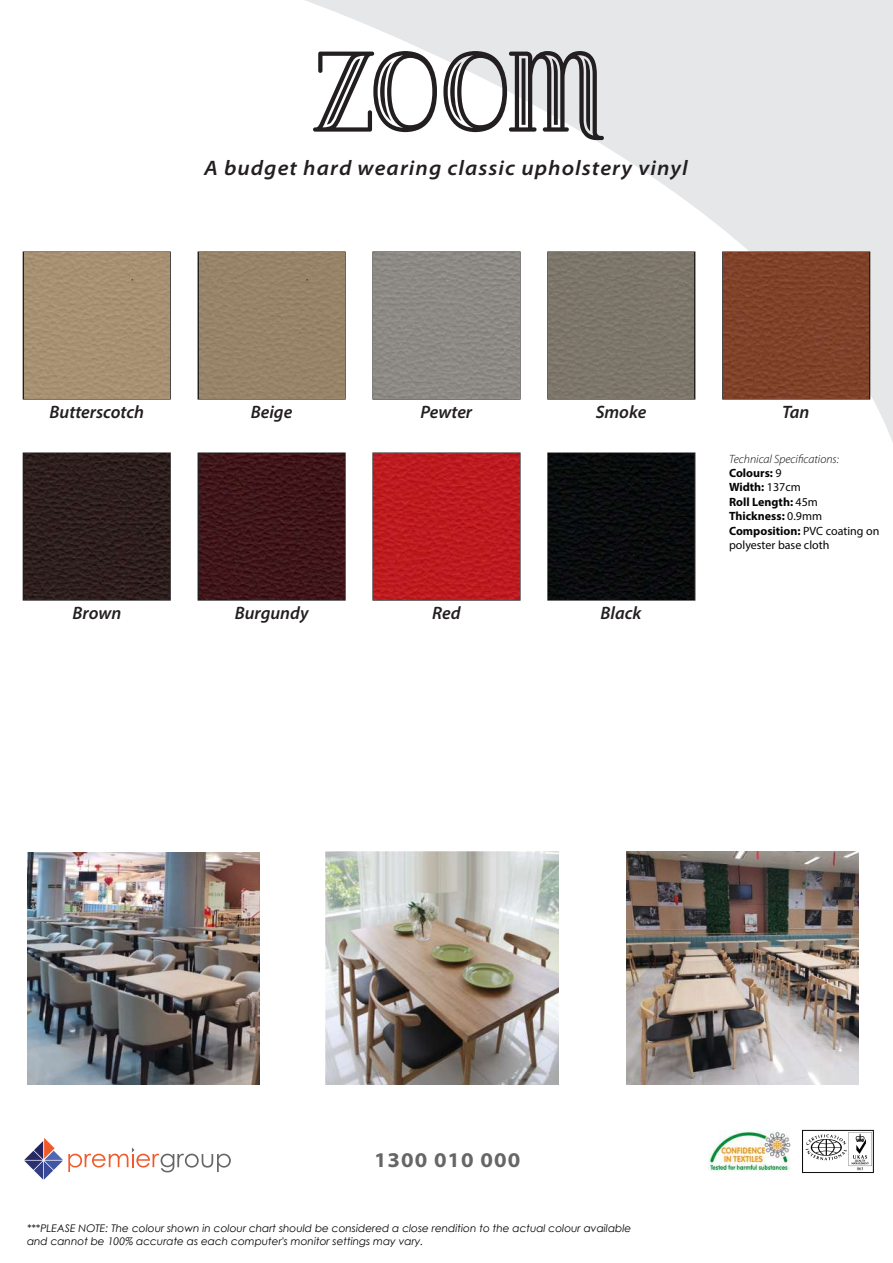
<style>
.page{position:relative;width:893px;height:1263px;background:#fff}
.page>*{position:absolute;margin:0;border:0;box-sizing:border-box;transform-origin:0 0}
.t1{font:italic 600 semi-expanded 21px "Myriad Pro";letter-spacing:.05em;color:#231f20}
.t2{font:700 semi-expanded 21px "Myriad Pro";letter-spacing:.05em;color:#666}
.t3{font:italic 600 18px "Myriad Pro";color:#231f20}
.t4{font:700 12px/14.4px "Myriad Pro";color:#040503}
.t5{font:italic 10.5px/12.6px "Century Gothic";color:#040503}
.s1{font-weight:300;font-style:italic}
.s2{font-weight:400}
</style>
<div class="page">
<img style="left:802px;top:1129px;width:72px;height:44px">
<img style="left:708px;top:1130px;width:83px;height:42px">
<svg style="left:24px;top:1138px;width:207px;height:42px"></svg>
<svg style="left:305px;top:0;width:588px;height:443px"></svg>
<svg style="left:313px;top:51px;width:124px;height:81px"></svg>
<svg style="left:443px;top:51px;width:161px;height:89px"></svg>
<img style="left:27px;top:852px;width:232px;height:233px">
<img style="left:626px;top:851px;width:233px;height:234px">
<img style="left:325px;top:851px;width:233px;height:234px">
<svg style="left:23px;top:251px;width:148px;height:149px"></svg>
<svg style="left:198px;top:251px;width:148px;height:149px"></svg>
<svg style="left:372px;top:251px;width:149px;height:149px"></svg>
<svg style="left:547px;top:251px;width:148px;height:149px"></svg>
<svg style="left:722px;top:251px;width:148px;height:149px"></svg>
<svg style="left:23px;top:452px;width:148px;height:149px"></svg>
<svg style="left:198px;top:452px;width:148px;height:149px"></svg>
<svg style="left:372px;top:452px;width:149px;height:149px"></svg>
<svg style="left:547px;top:452px;width:148px;height:149px"></svg>
<div style="left:24px;top:253px;width:145px;height:145px;background:#a89172"></div>
<div style="left:199px;top:253px;width:145px;height:145px;background:#988469"></div>
<img style="left:374px;top:253px;width:145px;height:145px">
<div style="left:549px;top:253px;width:145px;height:145px;background:#7d776b"></div>
<img style="left:724px;top:253px;width:145px;height:145px">
<img style="left:24px;top:454px;width:145px;height:145px">
<img style="left:199px;top:454px;width:145px;height:145px">
<img style="left:374px;top:454px;width:145px;height:145px">
<img style="left:549px;top:454px;width:145px;height:145px">
<h1 class="t1" style="left:204px;top:156px;width:485px">A budget hard wearing classic upholstery vinyl</h1>
<h2 class="t3" style="left:50px;top:401px;width:96px">Butterscotch</h2>
<h2 class="t3" style="left:251px;top:401px;width:43px">Beige</h2>
<h2 class="t3" style="left:420px;top:401px;width:53px">Pewter</h2>
<h2 class="t3" style="left:596px;top:401px;width:52px">Smoke</h2>
<h2 class="t3" style="left:782px;top:401px;width:29px">Tan</h2>
<h2 class="t3" style="left:73px;top:602px;width:50px">Brown</h2>
<h2 class="t3" style="left:235px;top:602px;width:75px">Burgundy</h2>
<h2 class="t3" style="left:432px;top:602px;width:30px">Red</h2>
<h2 class="t3" style="left:601px;top:602px;width:42px">Black</h2>
<p class="t4" style="left:729px;top:451px;width:152px"><span class="s1">Technical Specifications:<br></span>Colours: <span class="s2">9<br></span>Width: <span class="s2">137cm<br></span>Roll Length: <span class="s2">45m<br></span>Thickness: <span class="s2">0.9mm<br></span>Composition: <span class="s2">PVC coating on polyester base cloth</span></p>
<h1 class="t2" style="left:374px;top:1148px;width:148px">1300 010 000</h1>
<p class="t5" style="left:27px;top:1222px;width:606px">***PLEASE NOTE: The colour shown in colour chart should be considered a close rendition to the actual colour available and cannot be 100% accurate as each computer's monitor settings may vary.</p>
</div>
